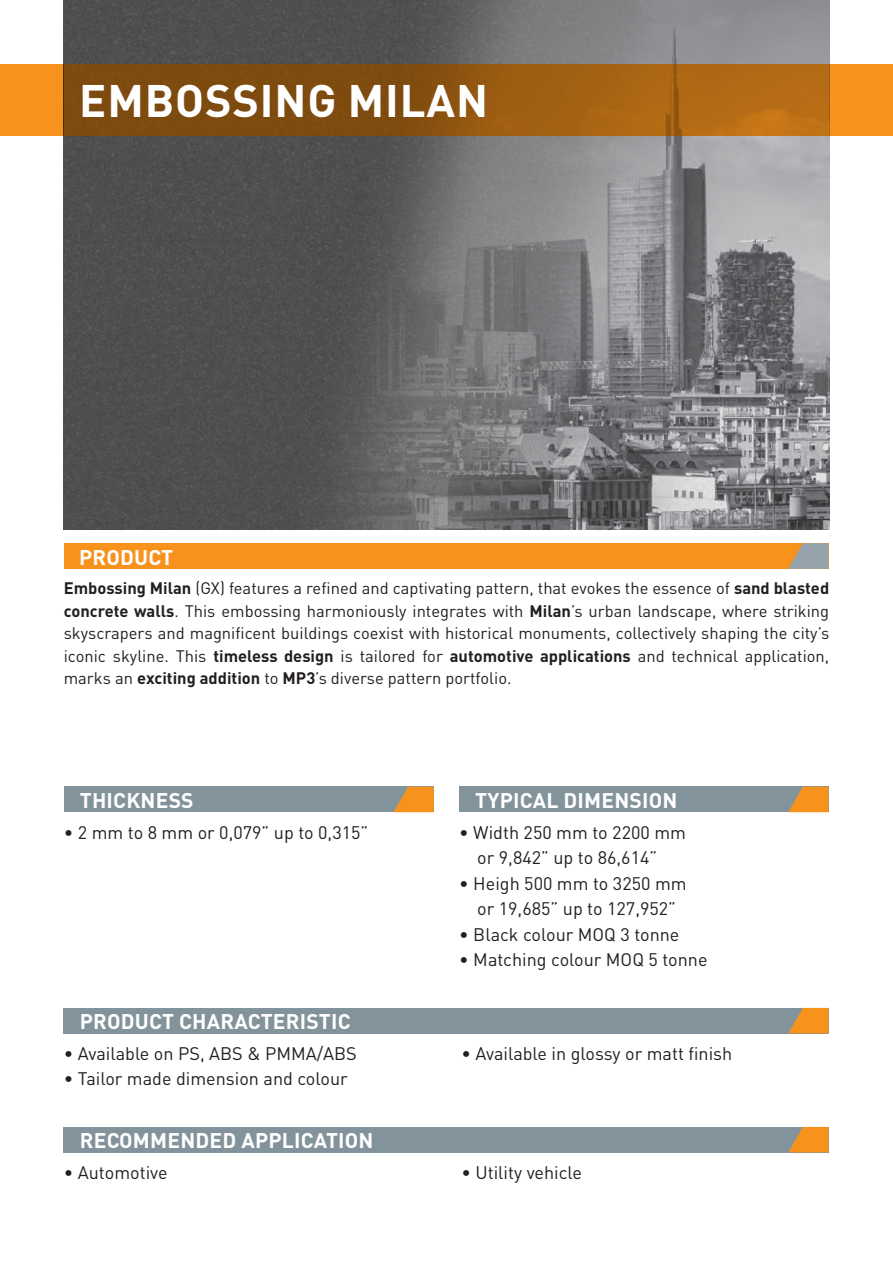
<style>
.page{position:relative;width:893px;height:1263px;background:#fff}
.page>*{position:absolute;margin:0;border:0;box-sizing:border-box;transform-origin:0 0}
.t1{font:700 45px "DIN Pro";letter-spacing:.02em;color:#fff}
.t2{font:700 21px "DIN Pro";letter-spacing:.01em;color:#fff}
.t3{font:18px/25.5px "DIN Pro";color:#231f20;text-align:center}
.t4{font:16.5px/22.5px "DIN Pro";color:#231f20;text-align:justify}
.s1{font-weight:700}
</style>
<div class="page">
<img style="left:64px;top:0;width:765px;height:529px">
<div style="left:64px;top:543px;width:764px;height:26px;background:#f7931d"></div>
<svg style="left:788px;top:543px;width:41px;height:26px"></svg>
<div style="left:459px;top:787px;width:370px;height:25px;background:#83939c"></div>
<svg style="left:788px;top:787px;width:41px;height:25px"></svg>
<div style="left:64px;top:787px;width:370px;height:25px;background:#83939c"></div>
<svg style="left:393px;top:787px;width:41px;height:25px"></svg>
<div style="left:64px;top:1008px;width:765px;height:25px;background:#83939c"></div>
<svg style="left:788px;top:1008px;width:41px;height:25px"></svg>
<div style="left:64px;top:1127px;width:765px;height:25px;background:#83939c"></div>
<svg style="left:788px;top:1127px;width:41px;height:25px"></svg>
<svg style="left:0;top:64px;width:893px;height:71px;background:#a16012"></svg>
<h1 class="t1" style="left:79px;top:71px;width:411px">EMBOSSING MILAN</h1>
<p class="t2" style="left:79px;top:543px;width:96px">PRODUCT</p>
<p class="t4" style="left:64px;top:577px;width:767px"><span class="s1">Embossing Milan</span> (GX) features a refined and captivating pattern, that evokes the essence of <span class="s1">sand blasted concrete walls</span>. This embossing harmoniously integrates with <span class="s1">Milan</span>’s urban landscape, where striking skyscrapers and magnificent buildings coexist with historical monuments, collectively shaping the city’s iconic skyline. This <span class="s1">timeless design</span> is tailored for <span class="s1">automotive applications</span> and technical application, marks an <span class="s1">exciting addition</span> to <span class="s1">MP3</span>’s diverse pattern portfolio.</p>
<p class="t2" style="left:80px;top:787px;width:115px">THICKNESS</p>
<p class="t3" style="left:64px;top:819px;width:306px">• 2 mm to 8 mm or 0,079” up to 0,315”</p>
<p class="t2" style="left:80px;top:1007px;width:272px">PRODUCT CHARACTERISTIC</p>
<p class="t3" style="left:64px;top:1040px;width:295px">• Available on PS, ABS &amp; PMMA/ABS</p>
<p class="t3" style="left:64px;top:1066px;width:285px">• Tailor made dimension and colour</p>
<p class="t2" style="left:80px;top:1127px;width:295px">RECOMMENDED APPLICATION</p>
<p class="t2" style="left:475px;top:787px;width:204px">TYPICAL DIMENSION</p>
<p class="t3" style="left:459px;top:819px;width:228px">• Width 250 mm to 2200 mm or 9,842” up to 86,614”</p>
<p class="t3" style="left:459px;top:870px;width:229px">• Heigh 500 mm to 3250 mm or 19,685” up to 127,952”</p>
<p class="t3" style="left:459px;top:921px;width:222px">• Black colour MOQ 3 tonne</p>
<p class="t3" style="left:459px;top:947px;width:250px">• Matching colour MOQ 5 tonne</p>
<p class="t3" style="left:461px;top:1040px;width:272px">• Available in glossy or matt finish</p>
<p class="t3" style="left:64px;top:1159px;width:105px">• Automotive</p>
<p class="t3" style="left:461px;top:1159px;width:122px">• Utility vehicle</p>
</div>
